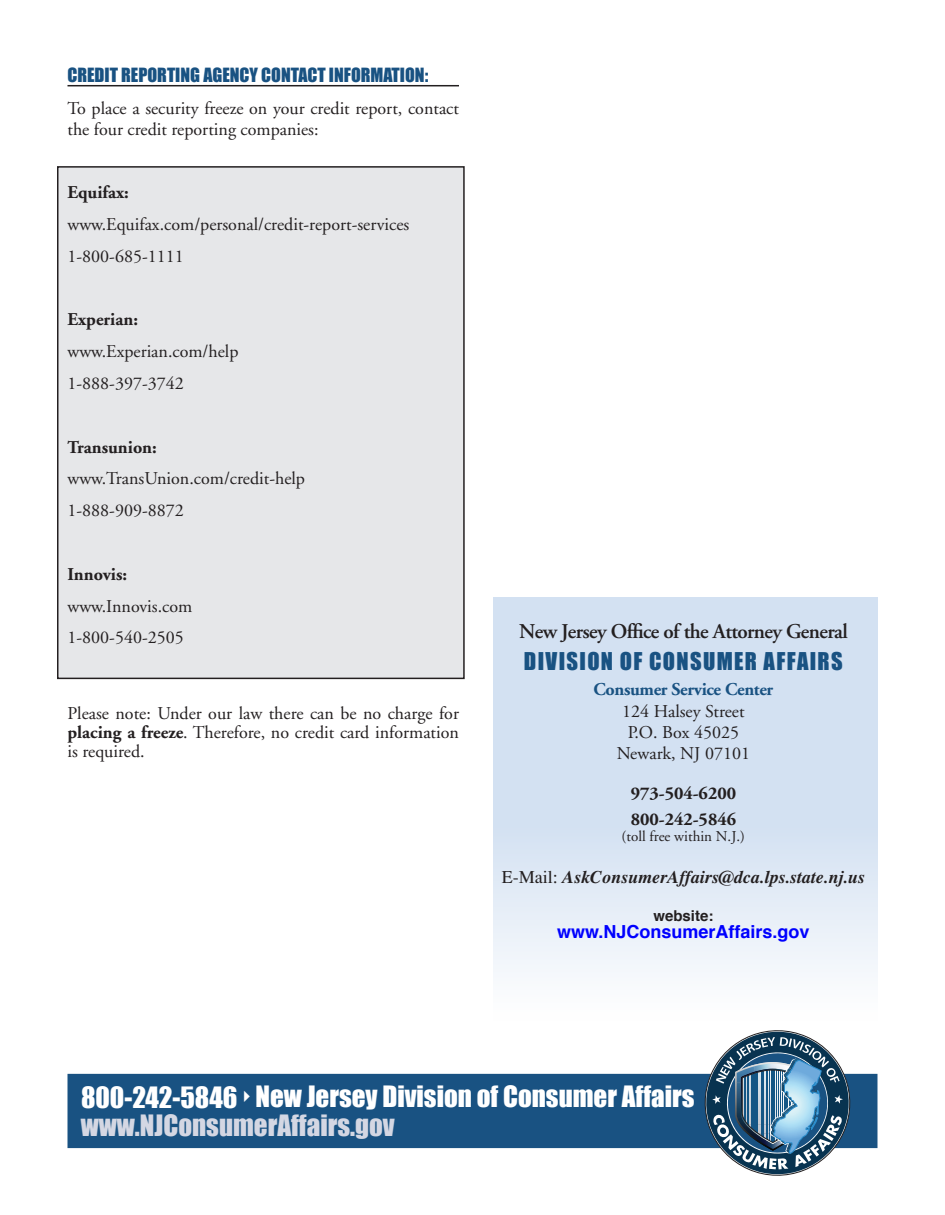
<style>
.page{position:relative;width:945px;height:1215px;background:#fff}
.page>*{position:absolute;margin:0;border:0;box-sizing:border-box;transform-origin:0 0}
.BODY{font:27px "Impact";color:#fff}
.BODY-2{font:27px "Impact";color:#d4d7e3}
.BULLETS{font:22.5px "Impact";letter-spacing:.06em;color:#195282}
.BULLETS-2{font:600 21px "Adobe Garamond";letter-spacing:-.03em;color:#231f20}
.BODY-3{font:18px/18.8px "Adobe Garamond";color:#231f20}
.BULLETS-3{font:italic 700 18px "Times";color:#231f20}
.BULLETS-4{font:18px "Adobe Garamond";color:#231f20}
.BODY-4{font:18px "Impact";color:#195282}
.BODY-5{font:700 18px "Adobe Garamond";color:#231f20}
.t1{font:700 18px "Helvetica";color:#00f}
.BULLETS-5{font:700 18px "Adobe Garamond";color:#231f20}
.BULLETS-6{font:700 18px "Adobe Garamond";letter-spacing:-.02em;color:#195282}
.BULLETS-7{font:15px "Adobe Garamond";color:#231f20}
.t2{font:700 15px "Helvetica";color:#231f20}
.s1{font-weight:700}
.s2{font-weight:400;font-style:normal}
</style>
<div class="page">
<div style="left:68px;top:1074px;width:810px;height:74px;background:#195282"></div>
<svg style="left:705px;top:1030px;width:145px;height:146px"></svg>
<div style="left:58px;top:167px;width:406px;height:511px;background:#e6e7e9"></div>
<div style="left:57px;top:166px;width:408px;height:513px;border:2px solid #231f20"></div>
<hr style="left:68px;top:85px;width:391px;height:1px;background:#231f20">
<div style="left:493px;top:597px;width:385px;height:424px;background:linear-gradient(to bottom,#c8d9ef,#f2f6fb)"></div>
<p class="BODY-4" style="left:68px;top:64px;width:362px">CREDIT REPORTING AGENCY CONTACT INFORMATION:</p>
<p class="BODY-3" style="left:68px;top:98px;width:393px;line-height:21px">To place a security freeze on your credit report, contact the four credit reporting companies:</p>
<p class="BODY-5" style="left:68px;top:183px;width:63px">Equifax:</p>
<p class="BODY-3" style="left:68px;top:215px;width:343px">www.Equifax.com/personal/credit-report-services</p>
<p class="BODY-3" style="left:68px;top:247px;width:118px">1-800-685-1111</p>
<p class="BODY-5" style="left:68px;top:310px;width:72px">Experian:</p>
<p class="BODY-3" style="left:68px;top:343px;width:173px">www.Experian.com/help</p>
<p class="BODY-3" style="left:68px;top:374px;width:118px">1-888-397-3742</p>
<p class="BODY-5" style="left:68px;top:437px;width:91px">Transunion:</p>
<p class="BODY-3" style="left:68px;top:470px;width:239px">www.TransUnion.com/credit-help</p>
<p class="BODY-3" style="left:68px;top:502px;width:118px">1-888-909-8872</p>
<p class="BODY-5" style="left:68px;top:564px;width:61px">Innovis:</p>
<p class="BODY-3" style="left:68px;top:597px;width:126px">www.Innovis.com</p>
<p class="BODY-3" style="left:68px;top:629px;width:118px">1-800-540-2505</p>
<p class="BODY-3" style="left:68px;top:705px;width:393px;text-align:justify">Please note: Under our law there can be no charge for <span class="s1">placing a freeze</span>. Therefore, no credit card information is required.</p>
<p class="BULLETS-2" style="left:519px;top:620px;width:330px">New Jersey Office of the Attorney General</p>
<p class="BULLETS" style="left:524px;top:647px;width:320px">DIVISION OF CONSUMER AFFAIRS</p>
<p class="BULLETS-6" style="left:594px;top:680px;width:181px">Consumer Service Center</p>
<p class="BULLETS-4" style="left:622px;top:701px;width:124px">124 Halsey Street</p>
<p class="BULLETS-4" style="left:628px;top:723px;width:113px">P.O. Box 45025</p>
<p class="BULLETS-4" style="left:617px;top:744px;width:135px">Newark, NJ 07101</p>
<p class="BULLETS-5" style="left:631px;top:783px;width:107px">973-504-6200</p>
<p class="BULLETS-5" style="left:631px;top:809px;width:107px">800-242-5846</p>
<p class="BULLETS-7" style="left:622px;top:828px;width:125px">(toll free within N.J.)</p>
<p class="BULLETS-3" style="left:502px;top:867px;width:365px"><span class="s2">E-Mail:</span> AskConsumerAffairs@dca.lps.state.nj.us</p>
<p class="t2" style="left:653px;top:904px;width:62px">website:</p>
<p class="t1" style="left:557px;top:918px;width:254px">www.NJConsumerAffairs.gov</p>
<p class="BODY" style="left:81px;top:1080px;width:615px">800-242-5846✔New Jersey Division of Consumer Affairs</p>
<p class="BODY-2" style="left:81px;top:1109px;width:316px">www.NJConsumerAffairs.gov</p>
</div>
